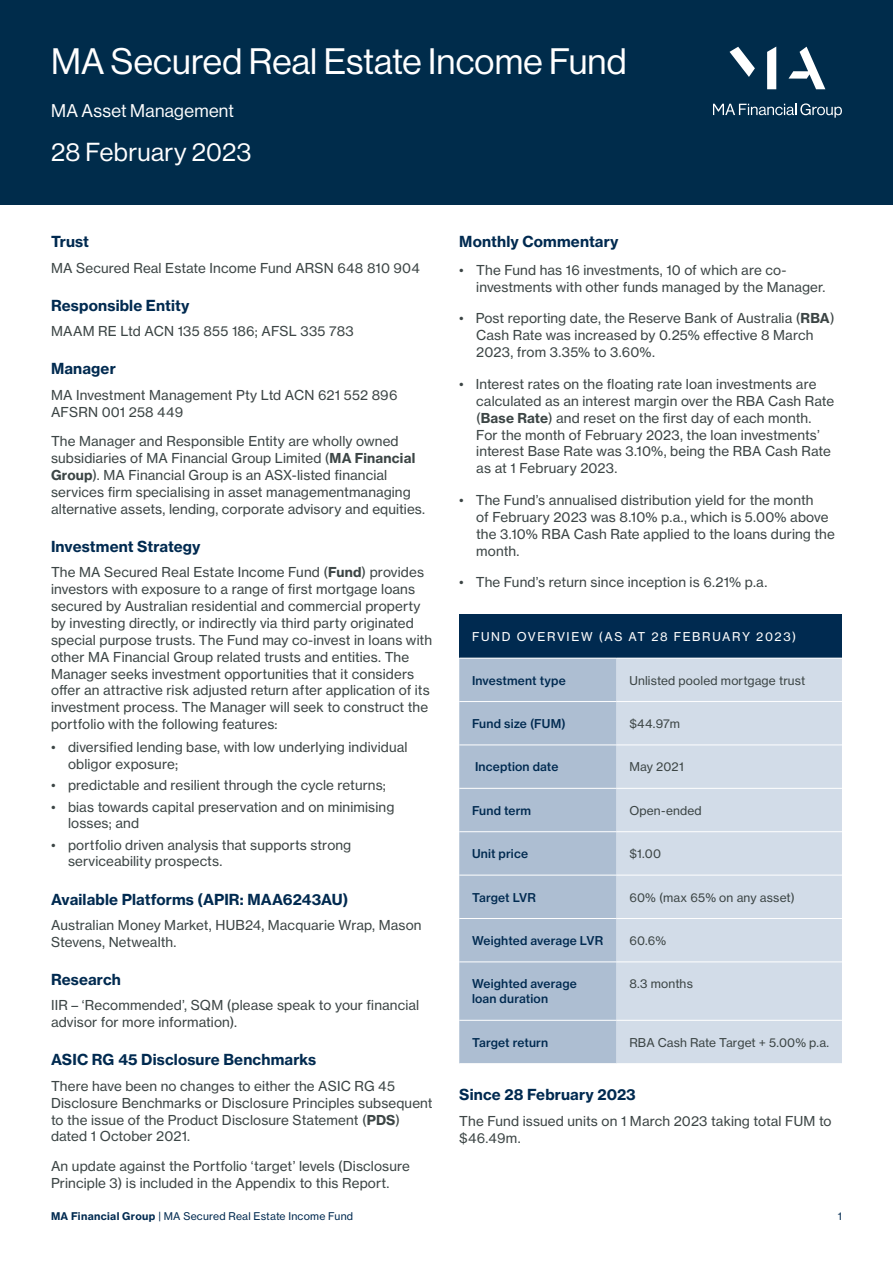
<style>
.page{position:relative;width:893px;height:1263px;background:#fff}
.page>*{position:absolute;margin:0;border:0;box-sizing:border-box;transform-origin:0 0}
.t1{font:36px "N Haas Grotesk DS Pro 55 Rg";letter-spacing:.005em;color:#fff}
.t2{font:25.5px "N Haas Grotesk DS Pro 55 Rg";letter-spacing:.015em;color:#fff}
.t3{font:18px "N Haas Grotesk DS Pro 55 Rg";letter-spacing:.02em;color:#fff}
.Heading_level_4{font:15px "N Haas Grotesk TX Pro 75 Bd";letter-spacing:.01em;color:#002a50}
.Body_text{font:13.5px/16.8px "N Haas Grotesk TX Pro 55 Rg";letter-spacing:.01em;color:#3c4545}
.Table_heading_2{font:12px/15px "N Haas Grotesk TX Pro 65 Md";letter-spacing:.015em;color:#002a50}
.Table_text{font:12px "N Haas Grotesk TX Pro 55 Rg";letter-spacing:.015em;color:#3c4545}
.Table_Heading_1{font:12px "N Haas Grotesk TX Pro 55 Rg";letter-spacing:.13em;color:#fff}
.t4{font:10.5px "N Haas Grotesk TX Pro 55 Rg";letter-spacing:.02em;color:#002a50}
.s1{font-family:"N Haas Grotesk TX Pro 75 Bd"}
</style>
<div class="page">
<div style="left:0;top:0;width:893px;height:205px;background:#002c4b"></div>
<svg style="left:767px;top:47px;width:9px;height:42px"></svg>
<svg style="left:788px;top:47px;width:37px;height:42px"></svg>
<svg style="left:729px;top:47px;width:26px;height:30px"></svg>
<svg style="left:713px;top:103px;width:129px;height:15px"></svg>
<div style="left:459px;top:615px;width:383px;height:43px;background:#002a50"></div>
<div style="left:459px;top:659px;width:158px;height:404px;background:#adbed2"></div>
<div style="left:617px;top:659px;width:225px;height:404px;background:#d2dce8"></div>
<hr style="left:459px;top:701px;width:158px;height:1px;background:#fff">
<hr style="left:617px;top:701px;width:225px;height:1px;background:#fff">
<hr style="left:459px;top:744px;width:158px;height:1px;background:#fff">
<hr style="left:617px;top:744px;width:225px;height:1px;background:#fff">
<hr style="left:459px;top:788px;width:158px;height:1px;background:#fff">
<hr style="left:617px;top:788px;width:225px;height:1px;background:#fff">
<hr style="left:459px;top:831px;width:158px;height:1px;background:#fff">
<hr style="left:617px;top:831px;width:225px;height:1px;background:#fff">
<hr style="left:459px;top:875px;width:158px;height:1px;background:#fff">
<hr style="left:617px;top:875px;width:225px;height:1px;background:#fff">
<hr style="left:459px;top:918px;width:158px;height:1px;background:#fff">
<hr style="left:617px;top:918px;width:225px;height:1px;background:#fff">
<hr style="left:459px;top:961px;width:158px;height:1px;background:#fff">
<hr style="left:617px;top:961px;width:225px;height:1px;background:#fff">
<hr style="left:459px;top:1020px;width:158px;height:1px;background:#fff">
<hr style="left:617px;top:1020px;width:225px;height:1px;background:#fff">
<h1 class="t1" style="left:51px;top:41px;width:577px">MA Secured Real Estate Income Fund</h1>
<h3 class="t3" style="left:51px;top:101px;width:184px">MA Asset Management</h3>
<h2 class="t2" style="left:51px;top:137px;width:202px">28 February 2023</h2>
<p class="Heading_level_4" style="left:51px;top:232px;width:40px">Trust</p>
<p class="Body_text" style="left:51px;top:259px;width:370px">MA Secured Real Estate Income Fund ARSN 648 810 904</p>
<p class="Heading_level_4" style="left:51px;top:296px;width:140px">Responsible Entity</p>
<p class="Body_text" style="left:51px;top:323px;width:304px">MAAM RE Ltd ACN 135 855 186; AFSL 335 783</p>
<p class="Heading_level_4" style="left:51px;top:359px;width:66px">Manager</p>
<p class="Body_text" style="left:51px;top:386px;width:348px">MA Investment Management Pty Ltd ACN 621 552 896<br>AFSRN 001 258 449</p>
<p class="Body_text" style="left:51px;top:433px;width:376px">The Manager and Responsible Entity are wholly owned subsidiaries of MA Financial Group Limited (<span class="s1">MA Financial Group</span>). MA Financial Group is an ASX-listed financial services firm specialising in asset managementmanaging alternative assets, lending, corporate advisory and equities.</p>
<p class="Heading_level_4" style="left:51px;top:537px;width:151px">Investment Strategy</p>
<p class="Body_text" style="left:51px;top:564px;width:383px">The MA Secured Real Estate Income Fund (<span class="s1">Fund</span>) provides investors with exposure to a range of first mortgage loans secured by Australian residential and commercial property by investing directly, or indirectly via third party originated special purpose trusts. The Fund may co-invest in loans with other MA Financial Group related trusts and entities. The Manager seeks investment opportunities that it considers offer an attractive risk adjusted return after application of its investment process. The Manager will seek to construct the portfolio with the following features:</p>
<p class="Body_text" style="left:68px;top:739px;width:341px;text-indent:-17px">• diversified lending base, with low underlying individual obligor exposure;</p>
<p class="Body_text" style="left:51px;top:777px;width:336px">• predictable and resilient through the cycle returns;</p>
<p class="Body_text" style="left:68px;top:798px;width:328px;text-indent:-17px">• bias towards capital preservation and on minimising losses; and</p>
<p class="Body_text" style="left:68px;top:836px;width:285px;text-indent:-17px">• portfolio driven analysis that supports strong serviceability prospects.</p>
<p class="Heading_level_4" style="left:51px;top:889px;width:299px">Available Platforms (APIR: MAA6243AU)</p>
<p class="Body_text" style="left:51px;top:916px;width:372px">Australian Money Market, HUB24, Macquarie Wrap, Mason<br>Stevens, Netwealth.</p>
<p class="Heading_level_4" style="left:51px;top:970px;width:71px">Research</p>
<p class="Body_text" style="left:51px;top:997px;width:370px">IIR – ‘Recommended’, SQM (please speak to your financial advisor for more information).</p>
<p class="Heading_level_4" style="left:51px;top:1050px;width:267px">ASIC RG 45 Disclosure Benchmarks</p>
<p class="Body_text" style="left:51px;top:1077px;width:383px">There have been no changes to either the ASIC RG 45<br>Disclosure Benchmarks or Disclosure Principles subsequent to the issue of the Product Disclosure Statement (<span class="s1">PDS</span>) dated 1 October 2021.</p>
<p class="Body_text" style="left:51px;top:1158px;width:360px">An update against the Portfolio ‘target’ levels (Disclosure<br>Principle 3) is included in the Appendix to this Report.</p>
<p class="Heading_level_4" style="left:459px;top:232px;width:161px">Monthly Commentary</p>
<p class="Body_text" style="left:476px;top:261px;width:351px;text-indent:-17px">• The Fund has 16 investments, 10 of which are co&shy;investments with other funds managed by the Manager.</p>
<p class="Body_text" style="left:476px;top:310px;width:360px;text-indent:-17px">• Post reporting date, the Reserve Bank of Australia (<span class="s1">RBA</span>)<br>Cash Rate was increased by 0.25% effective 8 March<br>2023, from 3.35% to 3.60%.</p>
<p class="Body_text" style="left:476px;top:376px;width:359px;text-indent:-17px">• Interest rates on the floating rate loan investments are calculated as an interest margin over the RBA Cash Rate (<span class="s1">Base Rate</span>) and reset on the first day of each month.<br>For the month of February 2023, the loan investments’ interest Base Rate was 3.10%, being the RBA Cash Rate as at 1 February 2023.</p>
<p class="Body_text" style="left:476px;top:492px;width:360px;text-indent:-17px">• The Fund’s annualised distribution yield for the month<br>of February 2023 was 8.10% p.a., which is 5.00% above the 3.10% RBA Cash Rate applied to the loans during the month.</p>
<p class="Body_text" style="left:459px;top:574px;width:310px">• The Fund’s return since inception is 6.21% p.a.</p>
<p class="Table_Heading_1" style="left:472px;top:629px;width:326px">FUND OVERVIEW (AS AT 28 FEBRUARY 2023)</p>
<p class="Table_heading_2" style="left:472px;top:673px;width:95px">Investment type</p>
<p class="Table_text" style="left:629px;top:673px;width:178px">Unlisted pooled mortgage trust</p>
<p class="Table_heading_2" style="left:472px;top:716px;width:95px">Fund size (FUM)</p>
<p class="Table_text" style="left:629px;top:716px;width:52px">$44.97m</p>
<p class="Table_heading_2" style="left:475px;top:759px;width:85px">Inception date</p>
<p class="Table_text" style="left:629px;top:759px;width:56px">May 2021</p>
<p class="Table_heading_2" style="left:472px;top:803px;width:61px">Fund term</p>
<p class="Table_text" style="left:629px;top:803px;width:74px">Open-ended</p>
<p class="Table_heading_2" style="left:472px;top:846px;width:58px">Unit price</p>
<p class="Table_text" style="left:629px;top:846px;width:33px">$1.00</p>
<p class="Table_heading_2" style="left:472px;top:889px;width:66px">Target LVR</p>
<p class="Table_text" style="left:629px;top:890px;width:167px">60% (max 65% on any asset)</p>
<p class="Table_heading_2" style="left:472px;top:933px;width:133px">Weighted average LVR</p>
<p class="Table_text" style="left:629px;top:933px;width:38px">60.6%</p>
<p class="Table_heading_2" style="left:472px;top:976px;width:106px">Weighted average loan duration</p>
<p class="Table_text" style="left:629px;top:976px;width:65px">8.3 months</p>
<p class="Table_heading_2" style="left:472px;top:1035px;width:78px">Target return</p>
<p class="Table_text" style="left:629px;top:1035px;width:201px">RBA Cash Rate Target + 5.00% p.a.</p>
<p class="Heading_level_4" style="left:459px;top:1085px;width:178px">Since 28 February 2023</p>
<p class="Body_text" style="left:459px;top:1112px;width:374px">The Fund issued units on 1 March 2023 taking total FUM to $46.49m.</p>
<p class="t4" style="left:51px;top:1210px;width:304px"><span class="s1">MA Financial Group</span> | MA Secured Real Estate Income Fund</p>
<p class="t4" style="left:838px;top:1210px;width:6px">1</p>
</div>
